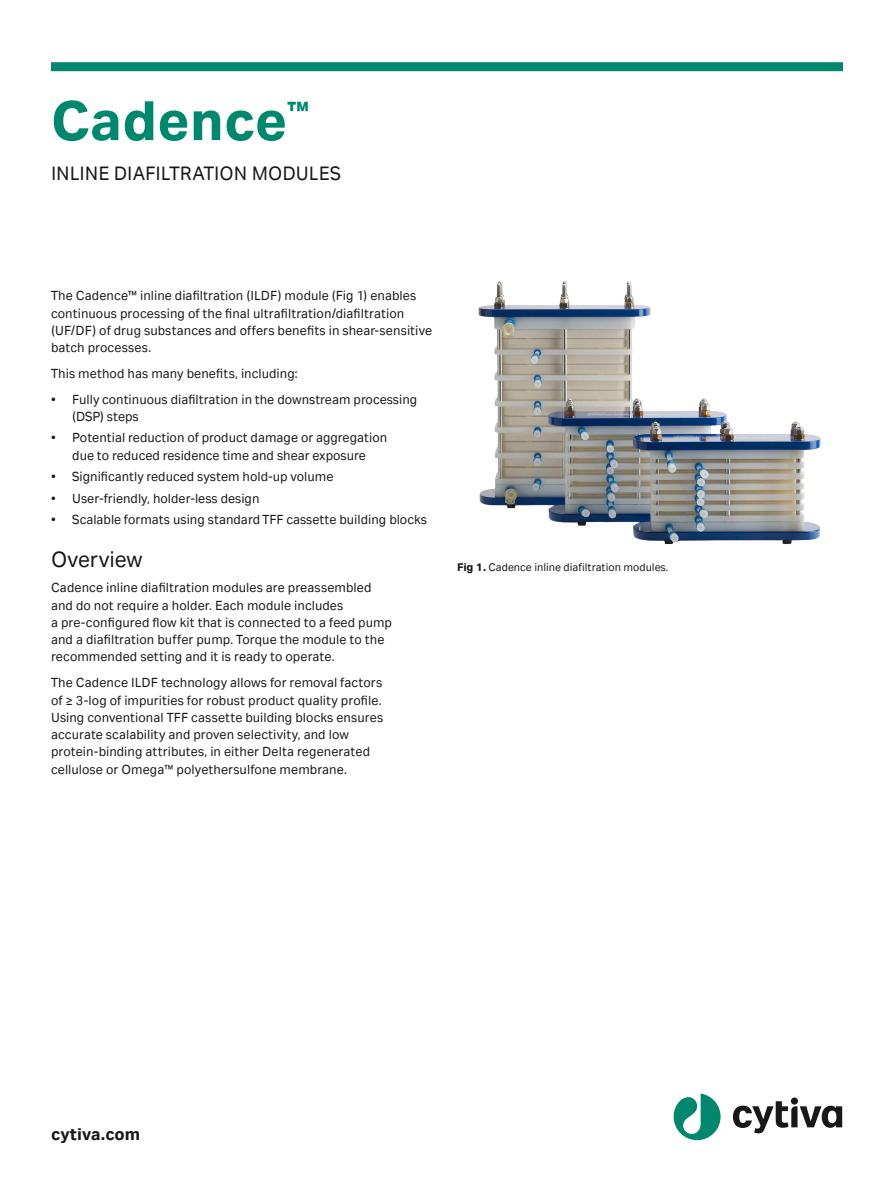
<style>
.page{position:relative;width:893px;height:1191px;background:#fff}
.page>*{position:absolute;margin:0;border:0;box-sizing:border-box;transform-origin:0 0}
.t1{font:700 60px "Cytiva Aktiv";color:#00886f}
.t2{font:24px "Cytiva Aktiv";letter-spacing:-.005em;color:#18181b}
.t3{font:21px "Cytiva Aktiv";color:#18181b}
.t4{font:700 18px "Cytiva Aktiv";color:#18181b}
.t5{font:14.25px/17.2px "Cytiva Aktiv";color:#18181b}
.t6{font:12px "Cytiva Aktiv";color:#18181b}
.s1{font-weight:700}
</style>
<div class="page">
<svg style="left:733px;top:1101px;width:109px;height:32px"></svg>
<div style="left:791px;top:1097px;width:7px;height:7px;background:#18181b;border-radius:50%"></div>
<svg style="left:674px;top:1093px;width:47px;height:47px"></svg>
<div style="left:51px;top:62px;width:792px;height:9px;background:#00886f"></div>
<img style="left:478px;top:281px;width:343px;height:264px">
<h1 class="t1" style="left:51px;top:86px;width:260px">Cadence<sup>™</sup></h1>
<h3 class="t3" style="left:51px;top:162px;width:291px">INLINE DIAFILTRATION MODULES</h3>
<p class="t5" style="left:51px;top:287px;width:383px">The Cadence™ inline diafiltration (ILDF) module (Fig 1) enables continuous processing of the final ultrafiltration/diafiltration (UF/DF) of drug substances and offers benefits in shear-sensitive batch processes.</p>
<p class="t5" style="left:51px;top:364px;width:248px">This method has many benefits, including:</p>
<p class="t5" style="left:72px;top:390px;width:346px;text-indent:-21px">• Fully continuous diafiltration in the downstream processing (DSP) steps</p>
<p class="t5" style="left:51px;top:429px;width:338px;text-align:center">• Potential reduction of product damage or aggregation due to reduced residence time and shear exposure</p>
<p class="t5" style="left:51px;top:468px;width:284px">• Significantly reduced system hold-up volume</p>
<p class="t5" style="left:51px;top:489px;width:210px">• User-friendly, holder-less design</p>
<p class="t5" style="left:51px;top:511px;width:377px">• Scalable formats using standard TFF cassette building blocks</p>
<h2 class="t2" style="left:51px;top:546px;width:93px">Overview</h2>
<p class="t5" style="left:51px;top:579px;width:343px">Cadence inline diafiltration modules are preassembled and do not require a holder. Each module includes<br>a pre-configured flow kit that is connected to a feed pump and a diafiltration buffer pump. Torque the module to the recommended setting and it is ready to operate.</p>
<p class="t5" style="left:51px;top:674px;width:334px">The Cadence ILDF technology allows for removal factors of ≥ 3-log of impurities for robust product quality profile.<br>Using conventional TFF cassette building blocks ensures accurate scalability and proven selectivity, and low protein-binding attributes, in either Delta regenerated cellulose or Omega™ polyethersulfone membrane.</p>
<p class="t6" style="left:457px;top:561px;width:213px"><span class="s1">Fig 1.</span> Cadence inline diafiltration modules.</p>
<p class="t4" style="left:51px;top:1123px;width:91px">cytiva.com</p>
</div>
